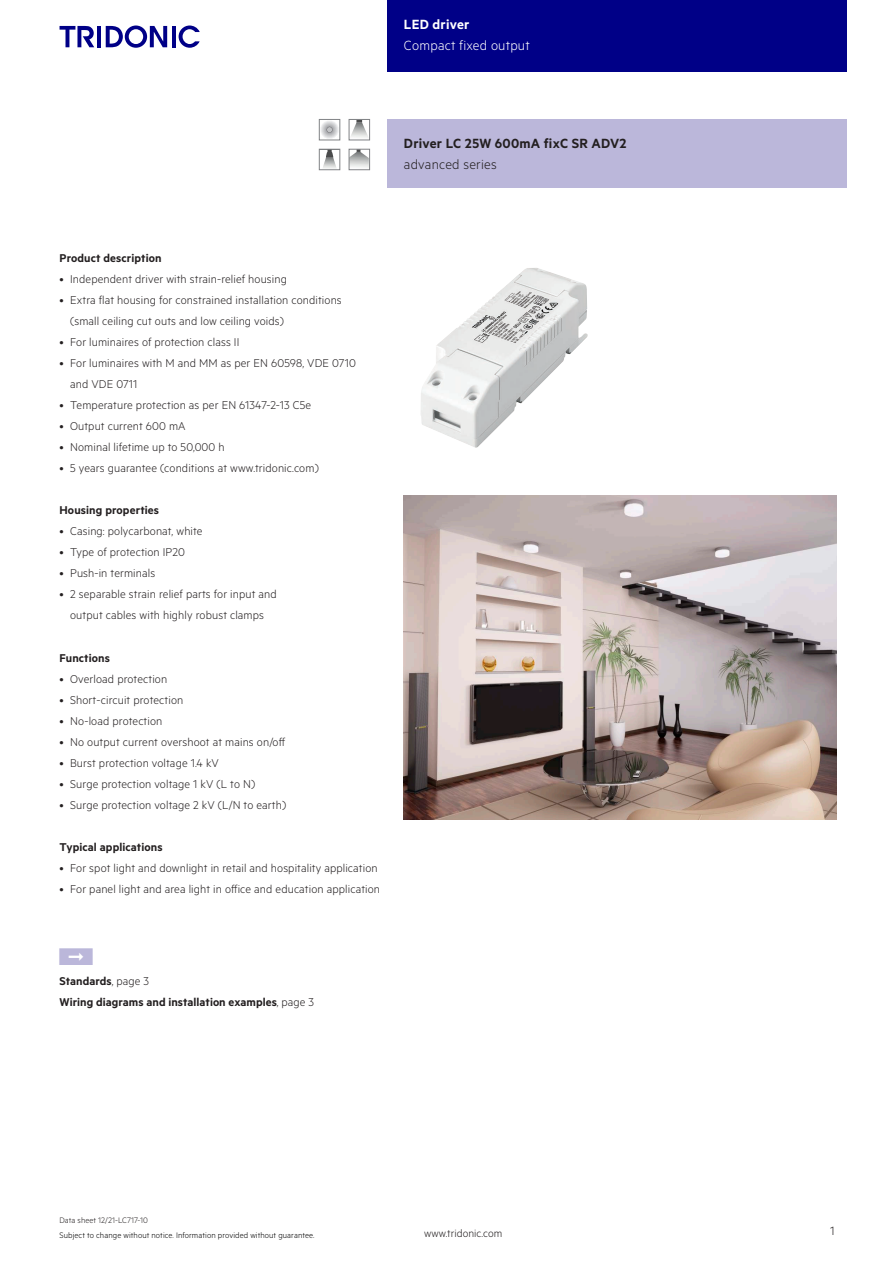
<style>
.page{position:relative;width:893px;height:1263px;background:#fff}
.page>*{position:absolute;margin:0;border:0;box-sizing:border-box;transform-origin:0 0}
.t1{font:15px "Tridonic Metric Print Semi";letter-spacing:.015em;color:#231f20}
.t2{font:15px "Tridonic Metric Print Light";letter-spacing:.015em;color:#fff}
.t3{font:15px "Tridonic Metric Print Light";letter-spacing:.015em;color:#231f20}
.t4{font:15px "Tridonic Metric Print Semi";letter-spacing:.015em;color:#fff}
.t5{font:13.5px "Tridonic Metric Print Light";color:#231f20}
.t6{font:12.75px/21px "Tridonic Metric Print Light";letter-spacing:.01em;color:#231f20}
.t7{font:12.75px/21.3px "Tridonic Metric Print Semi";letter-spacing:.01em;color:#231f20}
.t8{font:12px "Tridonic Metric Print Light";letter-spacing:.005em;color:#231f20}
.t9{font:9px "Tridonic Metric Print Light";letter-spacing:.01em;color:#000}
.t10{font:9px "Tridonic Metric Print Light";letter-spacing:.005em;color:#231f20}
.s1{font-family:"Tridonic Metric Print Light"}
</style>
<div class="page">
<div style="left:387px;top:0;width:459px;height:72px;background:#000087"></div>
<hr style="left:97px;top:26px;width:4px;height:21px;background:#000087">
<svg style="left:106px;top:26px;width:61px;height:22px"></svg>
<hr style="left:172px;top:26px;width:3px;height:21px;background:#000087">
<svg style="left:179px;top:26px;width:21px;height:22px"></svg>
<svg style="left:60px;top:26px;width:34px;height:21px"></svg>
<div style="left:387px;top:119px;width:459px;height:68px;background:#bbb7da"></div>
<img style="left:421px;top:268px;width:167px;height:180px">
<img style="left:404px;top:495px;width:432px;height:324px">
<svg style="left:349px;top:121px;width:21px;height:20px"></svg>
<div style="left:349px;top:119px;width:21px;height:21px;border:1px solid #808285"></div>
<svg style="left:351px;top:151px;width:17px;height:17px"></svg>
<div style="left:349px;top:149px;width:21px;height:21px;border:1px solid #808285"></div>
<div style="left:320px;top:121px;width:19px;height:18px;background:#f3f4f4;border-radius:50%"></div>
<div style="left:321px;top:121px;width:17px;height:18px;background:#ededef;border-radius:50%"></div>
<div style="left:321px;top:121px;width:17px;height:17px;background:#e8e9ea;border-radius:50%"></div>
<div style="left:321px;top:122px;width:17px;height:16px;background:#e6e7e8;border-radius:50%"></div>
<div style="left:322px;top:122px;width:16px;height:16px;background:#e4e5e7;border-radius:50%"></div>
<div style="left:322px;top:122px;width:15px;height:16px;background:#e0e1e3;border-radius:50%"></div>
<div style="left:322px;top:122px;width:15px;height:15px;background:#dadbdd;border-radius:50%"></div>
<div style="left:322px;top:123px;width:15px;height:14px;background:#d5d6d8;border-radius:50%"></div>
<div style="left:323px;top:123px;width:14px;height:14px;background:#d1d2d4;border-radius:50%"></div>
<div style="left:323px;top:124px;width:13px;height:12px;background:#c9cacc;border-radius:50%"></div>
<div style="left:324px;top:124px;width:11px;height:12px;background:#c5c6c8;border-radius:50%"></div>
<div style="left:324px;top:124px;width:11px;height:11px;background:#bebfc1;border-radius:50%"></div>
<div style="left:325px;top:125px;width:10px;height:10px;background:#bebfc1;border-radius:50%"></div>
<div style="left:325px;top:125px;width:9px;height:10px;background:#babbbe;border-radius:50%"></div>
<div style="left:325px;top:125px;width:9px;height:9px;background:#babbbe;border-radius:50%"></div>
<div style="left:325px;top:126px;width:9px;height:8px;background:#aeafb3;border-radius:50%"></div>
<svg style="left:327px;top:127px;width:6px;height:6px"></svg>
<div style="left:319px;top:119px;width:21px;height:21px;border:1px solid #808285"></div>
<img style="left:323px;top:158px;width:13px;height:10px">
<svg style="left:325px;top:151px;width:9px;height:7px"></svg>
<div style="left:319px;top:149px;width:21px;height:21px;border:1px solid #808285"></div>
<p class="t4" style="left:404px;top:15px;width:67px">LED driver</p>
<p class="t2" style="left:404px;top:37px;width:127px">Compact fixed output</p>
<p class="t1" style="left:404px;top:134px;width:224px">Driver LC 25W 600mA fixC SR ADV2</p>
<p class="t3" style="left:404px;top:156px;width:94px">advanced series</p>
<p class="t7" style="left:60px;top:247px;width:104px">Product description</p>
<p class="t6" style="left:60px;top:268px;width:229px">• Independent driver with strain-relief housing</p>
<p class="t6" style="left:70px;top:289px;width:273px;text-indent:-11px">• Extra flat housing for constrained installation conditions (small ceiling cut outs and low ceiling voids)</p>
<p class="t6" style="left:60px;top:331px;width:181px">• For luminaires of protection class II</p>
<p class="t6" style="left:70px;top:352px;width:287px;text-indent:-11px">• For luminaires with M and MM as per EN 60598, VDE 0710 and VDE 0711</p>
<p class="t6" style="left:60px;top:394px;width:253px">• Temperature protection as per EN 61347-2-13 C5e</p>
<p class="t6" style="left:60px;top:415px;width:128px">• Output current 600 mA</p>
<p class="t6" style="left:60px;top:436px;width:167px">• Nominal lifetime up to 50,000 h</p>
<p class="t6" style="left:60px;top:457px;width:261px">• 5 years guarantee (conditions at www.tridonic.com)</p>
<p class="t7" style="left:60px;top:499px;width:101px">Housing properties</p>
<p class="t6" style="left:60px;top:520px;width:145px">• Casing: polycarbonat, white</p>
<p class="t6" style="left:60px;top:541px;width:127px">• Type of protection IP20</p>
<p class="t6" style="left:60px;top:562px;width:97px">• Push-in terminals</p>
<p class="t6" style="left:60px;top:583px;width:219px;text-align:center">• 2 separable strain relief parts for input and output cables with highly robust clamps</p>
<p class="t7" style="left:60px;top:647px;width:52px">Functions</p>
<p class="t6" style="left:60px;top:668px;width:109px">• Overload protection</p>
<p class="t6" style="left:60px;top:689px;width:125px">• Short-circuit protection</p>
<p class="t6" style="left:60px;top:710px;width:104px">• No-load protection</p>
<p class="t6" style="left:60px;top:731px;width:227px">• No output current overshoot at mains on/off</p>
<p class="t6" style="left:60px;top:752px;width:161px">• Burst protection voltage 1.4 kV</p>
<p class="t6" style="left:60px;top:773px;width:197px">• Surge protection voltage 1 kV (L to N)</p>
<p class="t6" style="left:60px;top:794px;width:228px">• Surge protection voltage 2 kV (L/N to earth)</p>
<p class="t7" style="left:60px;top:836px;width:105px">Typical applications</p>
<p class="t6" style="left:60px;top:857px;width:320px">• For spot light and downlight in retail and hospitality application</p>
<p class="t6" style="left:60px;top:878px;width:322px">• For panel light and area light in office and education application</p>
<p class="t7" style="left:60px;top:970px;width:256px">Standards<span class="s1">, page 3<br></span>Wiring diagrams and installation examples<span class="s1">, page 3</span></p>
<p class="t10" style="left:60px;top:1215px;width:90px">Data sheet 12/21-LC717-10</p>
<p class="t9" style="left:60px;top:1229px;width:257px">Subject to change without notice. Information provided without guarantee.</p>
<p class="t8" style="left:424px;top:1227px;width:80px">www.tridonic.com</p>
<p class="t5" style="left:830px;top:1223px;width:6px">1</p>
</div>
